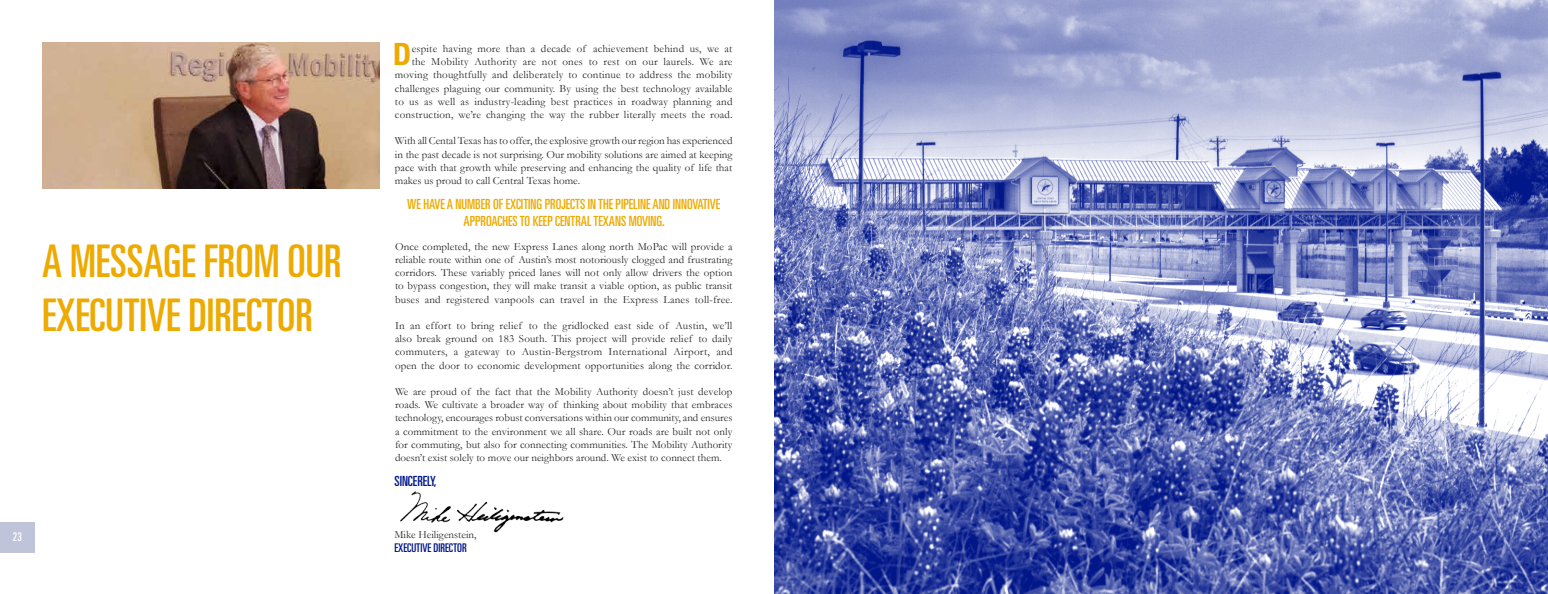
<style>
.page{position:relative;width:1548px;height:594px;background:#fff}
.page>*{position:absolute;margin:0;border:0;box-sizing:border-box;transform-origin:0 0}
.t1{font:ultra-condensed 45px/54px "Univers LT Std";color:#edaa00}
.t2{font:700 condensed 30.6px "Univers LT Std";color:#edaa00}
.t3{font:ultra-condensed 14px/16.8px "Univers LT Std";color:#edaa00;text-align:center}
.t4{font:ultra-condensed 14px "Univers LT Std";color:#001689}
.t5{font:ultra-condensed 12px "Univers LT Std";color:#001689}
.t6{font:ultra-condensed 12px "Univers LT Std";color:#fff}
.t7{font:11px/13.2px "Garamond";letter-spacing:.015em;color:#292829;text-align:justify}
</style>
<div class="page">
<div style="left:0;top:522px;width:35px;height:30px;background:#bfc4da"></div>
<img style="left:774px;top:0;width:774px;height:594px">
<img style="left:42px;top:42px;width:338px;height:147px">
<img style="left:400px;top:491px;width:164px;height:42px">
<h1 class="t1" style="left:42px;top:234px;width:301px">A MESSAGE FROM OUR<br>EXECUTIVE DIRECTOR</h1>
<p class="t6" style="left:13px;top:530px;width:10px">23</p>
<h2 class="t2" style="left:393px;top:35px;width:20px">D</h2>
<p class="t7" style="left:395px;top:42px;width:339px;text-align:right">espite having more than a decade of achievement behind us, we at<br>the Mobility Authority are not ones to rest on our laurels. We are moving thoughtfully and deliberately to continue to address the mobility challenges plaguing our community. By using the best technology available to us as well as industry-leading best practices in roadway planning and construction, we’re changing the way the rubber literally meets the road.</p>
<p class="t7" style="left:395px;top:134px;width:339px">With all Cental Texas has to offer, the explosive growth our region has experienced in the past decade is not surprising. Our mobility solutions are aimed at keeping pace with that growth while preserving and enhancing the quality of life that makes us proud to call Central Texas home.</p>
<p class="t3" style="left:407px;top:196px;width:315px">WE HAVE A NUMBER OF EXCITING PROJECTS IN THE PIPELINE AND INNOVATIVE<br>APPROACHES TO KEEP CENTRAL TEXANS MOVING.</p>
<p class="t7" style="left:395px;top:240px;width:339px">Once completed, the new Express Lanes along north MoPac will provide a reliable route within one of Austin’s most notoriously clogged and frustrating corridors. These variably priced lanes will not only allow drivers the option to bypass congestion, they will make transit a viable option, as public transit buses and registered vanpools can travel in the Express Lanes toll-free.</p>
<p class="t7" style="left:395px;top:319px;width:339px">In an effort to bring relief to the gridlocked east side of Austin, we’ll also break ground on 183 South. This project will provide relief to daily commuters, a gateway to Austin-Bergstrom International Airport, and open the door to economic development opportunities along the corridor.</p>
<p class="t7" style="left:395px;top:385px;width:339px">We are proud of the fact that the Mobility Authority doesn’t just develop roads. We cultivate a broader way of thinking about mobility that embraces technology, encourages robust conversations within our community, and ensures a commitment to the environment we all share. Our roads are built not only for commuting, but also for connecting communities. The Mobility Authority doesn’t exist solely to move our neighbors around. We exist to connect them.</p>
<p class="t4" style="left:394px;top:473px;width:44px">SINCERELY,</p>
<p class="t7" style="left:394px;top:528px;width:84px">Mike Heiligenstein,</p>
<p class="t5" style="left:394px;top:541px;width:74px">EXECUTIVE DIRECTOR</p>
</div>
